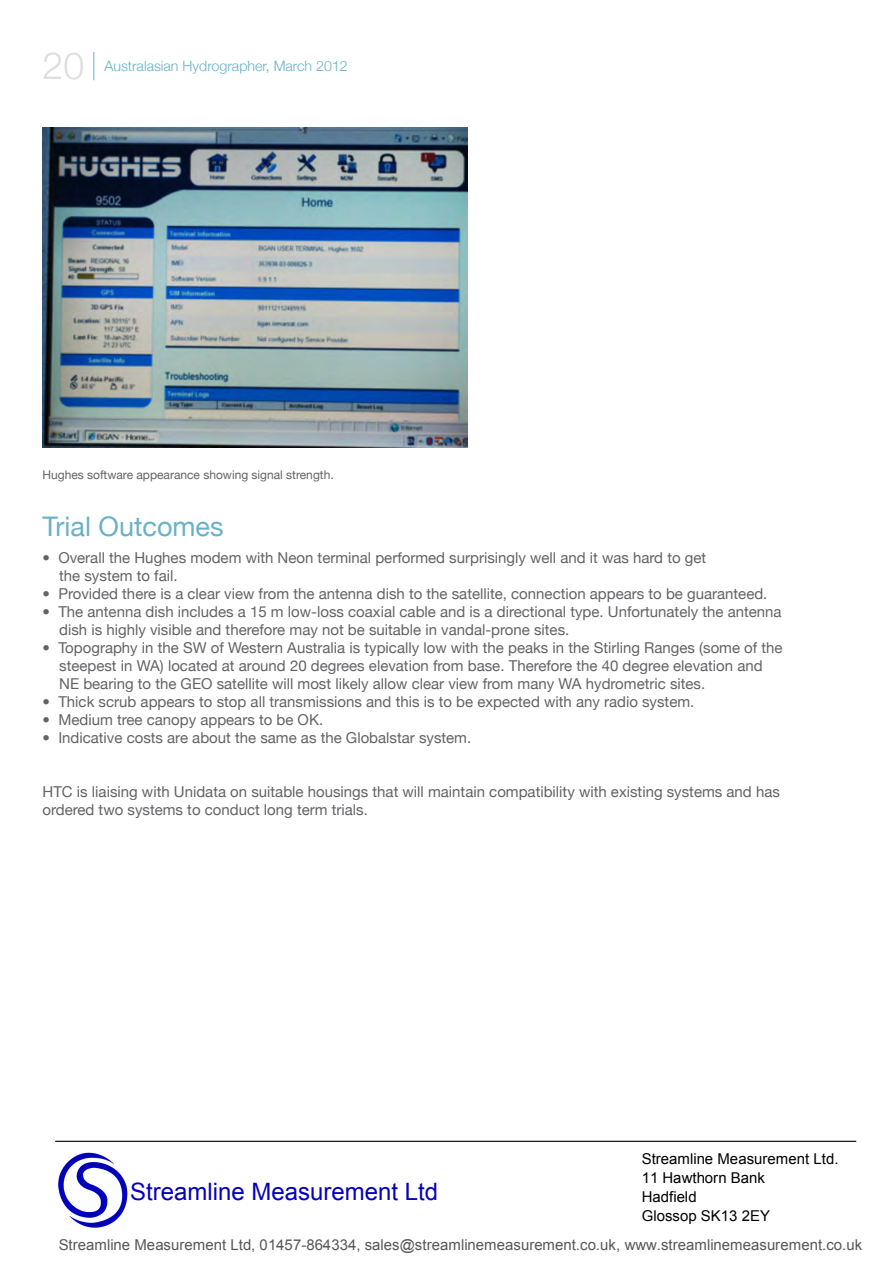
<style>
.page{position:relative;width:893px;height:1263px;background:#fff}
.page>*{position:absolute;margin:0;border:0;box-sizing:border-box;transform-origin:0 0}
.t1{font:300 37.5px "Helvetica Neue";color:#dfdede}
.t2{font:27px "Helvetica Neue";color:#6ab1c8}
.t3{font:24px "Arial";color:#0500bc}
.t4{font:15px/18px "Helvetica Neue";color:#636366}
.t5{font:15px "Arial";color:#575757}
.t6{font:15px/18.9px "Arial";color:#000}
.t7{font:300 14.25px "Helvetica Neue";color:#6ab1c8}
.Paragraph_Style_1{font:12px "Helvetica Neue";color:#636366}
</style>
<div class="page">
<svg style="left:93px;top:52px;width:1px;height:28px"></svg>
<img style="left:43px;top:128px;width:425px;height:319px">
<hr style="left:55px;top:1141px;width:801px;height:1px;background:#000">
<img style="left:58px;top:1152px;width:70px;height:76px">
<p class="t1" style="left:43px;top:43px;width:43px">20</p>
<p class="t7" style="left:104px;top:57px;width:245px">Australasian Hydrographer, March 2012</p>
<p class="Paragraph_Style_1" style="left:43px;top:468px;width:293px">Hughes software appearance showing signal strength.</p>
<p class="t2" style="left:43px;top:510px;width:183px">Trial Outcomes</p>
<p class="t4" style="left:59px;top:548px;width:649px;text-indent:-17px">• Overall the Hughes modem with Neon terminal performed surprisingly well and it was hard to get the system to fail.</p>
<p class="t4" style="left:43px;top:584px;width:726px">• Provided there is a clear view from the antenna dish to the satellite, connection appears to be guaranteed.</p>
<p class="t4" style="left:59px;top:602px;width:724px;text-indent:-17px">• The antenna dish includes a 15 m low-loss coaxial cable and is a directional type. Unfortunately the antenna dish is highly visible and therefore may not be suitable in vandal-prone sites.</p>
<p class="t4" style="left:43px;top:638px;width:742px">• Topography in the SW of Western Australia is typically low with the peaks in the Stirling Ranges (some of the</p>
<p class="t4" style="left:59px;top:656px;width:705px">steepest in WA) located at around 20 degrees elevation from base. Therefore the 40 degree elevation and<br>NE bearing to the GEO satellite will most likely allow clear view from many WA hydrometric sites.</p>
<p class="t4" style="left:43px;top:692px;width:653px">• Thick scrub appears to stop all transmissions and this is to be expected with any radio system.</p>
<p class="t4" style="left:43px;top:710px;width:282px">• Medium tree canopy appears to be OK.</p>
<p class="t4" style="left:43px;top:728px;width:430px">• Indicative costs are about the same as the Globalstar system.</p>
<p class="t4" style="left:43px;top:782px;width:739px">HTC is liaising with Unidata on suitable housings that will maintain compatibility with existing systems and has ordered two systems to conduct long term trials.</p>
<p class="t6" style="left:642px;top:1150px;width:198px">Streamline Measurement Ltd.<br>11 Hawthorn Bank<br>Hadfield<br>Glossop SK13 2EY</p>
<h3 class="t3" style="left:130px;top:1176px;width:309px">Streamline Measurement Ltd</h3>
<p class="t5" style="left:59px;top:1235px;width:805px">Streamline Measurement Ltd, 01457-864334, sales@streamlinemeasurement.co.uk, www.streamlinemeasurement.co.uk</p>
</div>
